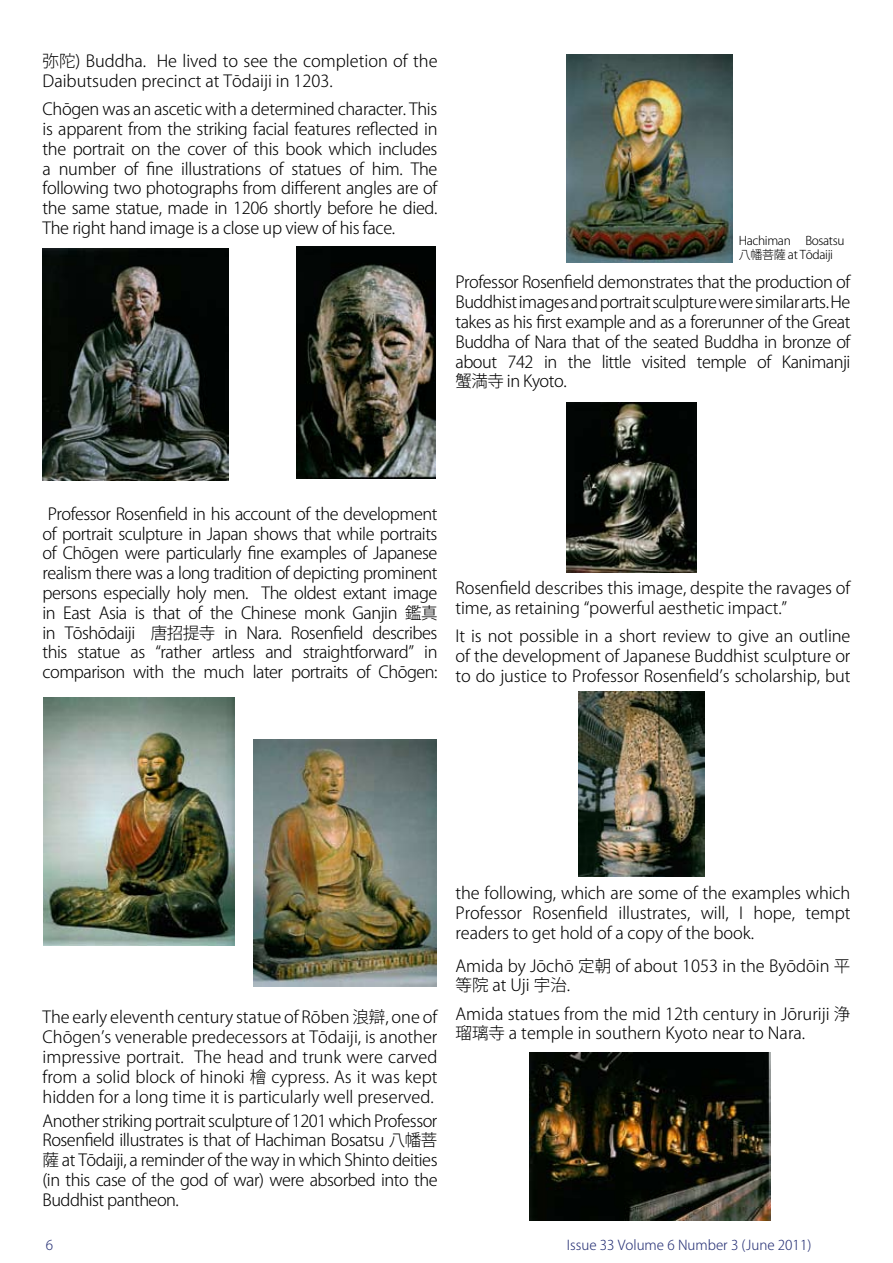
<style>
.page{position:relative;width:893px;height:1263px;background:#fff}
.page>*{position:absolute;margin:0;border:0;box-sizing:border-box;transform-origin:0 0}
.t1{font:300 16.5px/19.8px "Koz Go Pro";letter-spacing:-.03em;color:#000;text-align:justify}
.t2{font:300 16.5px/19.8px "Koz Go Pro";color:#000}
.t3{font:300 16.5px/19.8px "Koz Go Pro";letter-spacing:-.005em;color:#000}
.t4{font:300 13.5px "Koz Go Pro";color:#263075}
.t5{font:300 12px/14.4px "Koz Go Pro";letter-spacing:-.03em;color:#000}
</style>
<div class="page">
<img style="left:44px;top:697px;width:191px;height:248px">
<img style="left:253px;top:739px;width:183px;height:247px">
<img style="left:566px;top:54px;width:167px;height:208px">
<img style="left:43px;top:248px;width:185px;height:233px">
<img style="left:297px;top:246px;width:138px;height:232px">
<img style="left:567px;top:403px;width:130px;height:169px">
<img style="left:578px;top:691px;width:126px;height:185px">
<img style="left:529px;top:1052px;width:241px;height:169px">
<p class="t2" style="left:43px;top:51px;width:396px">弥陀) Buddha. He lived to see the completion of the<br>Daibutsuden precinct at Tōdaiji in 1203.</p>
<p class="t1" style="left:43px;top:99px;width:396px">Chōgen was an ascetic with a determined character. This is apparent from the striking facial features reflected in the portrait on the cover of this book which includes a number of fine illustrations of statues of him. The following two photographs from different angles are of the same statue, made in 1206 shortly before he died.<br>The right hand image is a close up view of his face.</p>
<p class="t5" style="left:739px;top:233px;width:107px">Hachiman Bosatsu八幡菩薩 at Tōdaiji</p>
<p class="t1" style="left:455px;top:272px;width:396px">Professor Rosenfield demonstrates that the production of Buddhist images and portrait sculpture were similar arts. He takes as his first example and as a forerunner of the Great Buddha of Nara that of the seated Buddha in bronze of about 742 in the little visited temple of Kanimanji蟹満寺 in Kyoto.</p>
<p class="t1" style="left:43px;top:504px;width:396px;text-align:center">Professor Rosenfield in his account of the development of portrait sculpture in Japan shows that while portraits of Chōgen were particularly fine examples of Japanese realism there was a long tradition of depicting prominent persons especially holy men. The oldest extant image in East Asia is that of the Chinese monk Ganjin 鑑真in Tōshōdaiji　唐招提寺 in Nara. Rosenfield describes this statue as “rather artless and straightforward” in comparison with the much later portraits of Chōgen:</p>
<p class="t3" style="left:455px;top:578px;width:396px">Rosenfield describes this image, despite the ravages of time, as retaining “powerful aesthetic impact.”</p>
<p class="t1" style="left:455px;top:626px;width:396px">It is not possible in a short review to give an outline of the development of Japanese Buddhist sculpture or to do justice to Professor Rosenfield’s scholarship, but</p>
<p class="t1" style="left:43px;top:1007px;width:396px">The early eleventh century statue of Rōben 浪辯, one of Chōgen’s venerable predecessors at Tōdaiji, is another impressive portrait. The head and trunk were carved from a solid block of hinoki 檜 cypress. As it was kept hidden for a long time it is particularly well preserved.</p>
<p class="t1" style="left:43px;top:1111px;width:397px">Another striking portrait sculpture of 1201 which Professor Rosenfield illustrates is that of Hachiman Bosatsu 八幡菩薩 at Tōdaiji, a reminder of the way in which Shinto deities (in this case of the god of war) were absorbed into the Buddhist pantheon.</p>
<p class="t1" style="left:455px;top:883px;width:396px">the following, which are some of the examples which Professor Rosenfield illustrates, will, I hope, tempt readers to get hold of a copy of the book.</p>
<p class="t2" style="left:455px;top:956px;width:396px">Amida by Jōchō 定朝 of about 1053 in the Byōdōin 平等院 at Uji 宇治.</p>
<p class="t2" style="left:455px;top:1004px;width:396px">Amida statues from the mid 12th century in Jōruriji 浄瑠璃寺 a temple in southern Kyoto near to Nara.</p>
<p class="t4" style="left:46px;top:1236px;width:9px">6</p>
<p class="t4" style="left:567px;top:1236px;width:246px">Issue 33 Volume 6 Number 3 (June 2011)</p>
</div>
